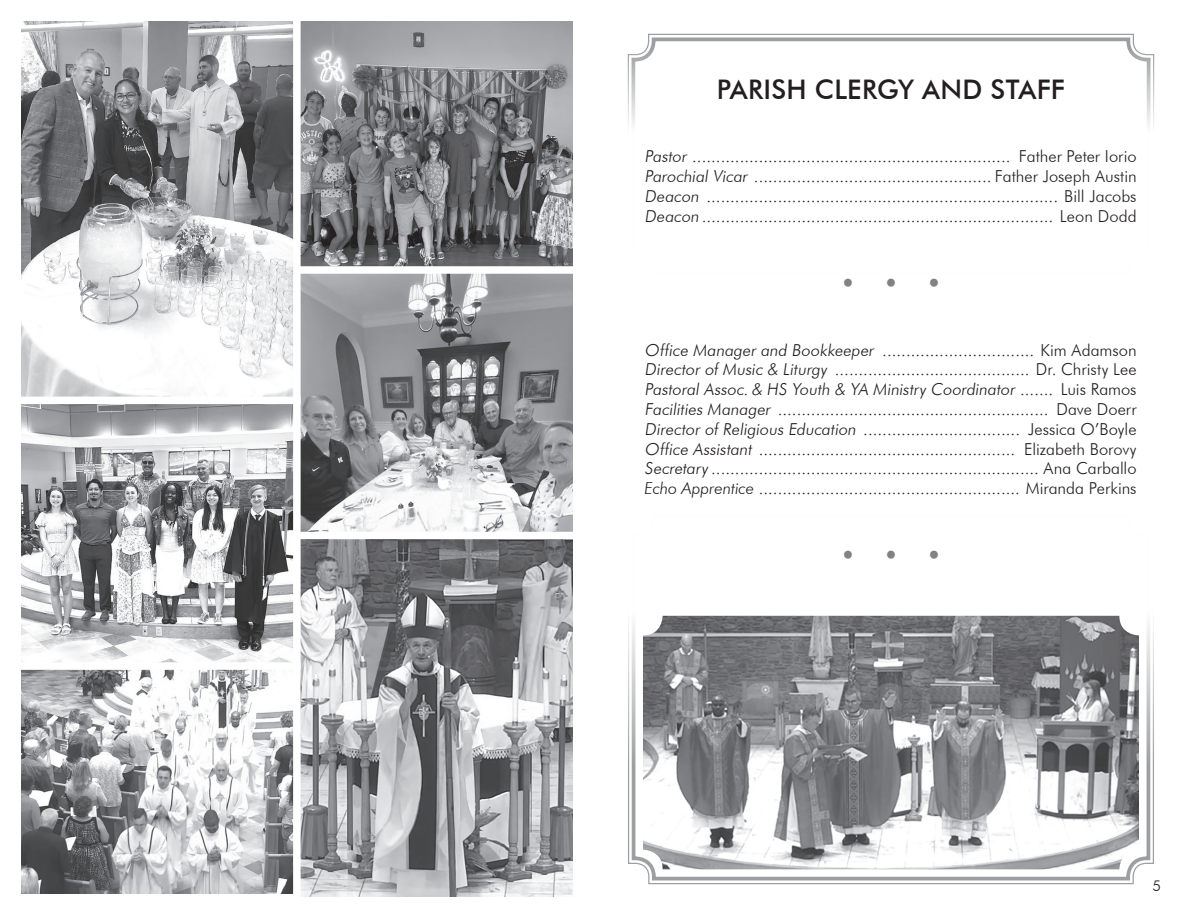
<style>
.page{position:relative;width:1188px;height:918px;background:#fff}
.page>*{position:absolute;margin:0;border:0;box-sizing:border-box;transform-origin:0 0}
.t1{font:500 27px "Futura BT";letter-spacing:.01em;color:#231f20}
.t2{font:500 27px "Futura BT";color:#808285}
.t3{font:300 16.5px "Futura BT";color:#231f20}
.t4{font:300 15px "Futura BT";color:#231f20}
.s1{font-style:italic}
</style>
<div class="page">
<svg style="left:627px;top:33px;width:528px;height:92px"></svg>
<svg style="left:630px;top:36px;width:522px;height:89px"></svg>
<svg style="left:630px;top:615px;width:522px;height:267px"></svg>
<img style="left:301px;top:22px;width:271px;height:244px">
<img style="left:22px;top:22px;width:271px;height:640px">
<img style="left:301px;top:274px;width:271px;height:622px">
<img style="left:22px;top:670px;width:271px;height:224px">
<img style="left:643px;top:616px;width:496px;height:253px">
<div style="left:297px;top:532px;width:297px;height:7px;background:#fff"></div>
<div style="left:0;top:397px;width:301px;height:7px;background:#fff"></div>
<p class="t1" style="left:717px;top:73px;width:350px">PARISH CLERGY AND STAFF</p>
<p class="t3" style="left:645px;top:146px;width:493px">Pastor ................................................................... Father Peter Iorio</p>
<p class="t3" style="left:645px;top:166px;width:493px">Parochial Vicar .................................................. Father Joseph Austin</p>
<p class="t3" style="left:645px;top:186px;width:494px">Deacon .......................................................................... Bill Jacobs</p>
<p class="t3" style="left:645px;top:206px;width:493px">Deacon .......................................................................... Leon Dodd</p>
<p class="t2" style="left:840px;top:267px;width:103px">• • •</p>
<p class="t3" style="left:645px;top:340px;width:493px">Office Manager and Bookkeeper ................................ Kim Adamson</p>
<p class="t3" style="left:645px;top:360px;width:493px">Director of Music &amp; Liturgy ......................................... Dr. Christy Lee</p>
<p class="t3" style="left:645px;top:379px;width:494px">Pastoral Assoc.&amp; HS Youth &amp; YA Ministry Coordinator . . . . . . . L ui s Ra m os</p>
<p class="t3" style="left:645px;top:399px;width:493px">Facilities Manager ......................................................... Dave Doerr</p>
<p class="t3" style="left:645px;top:419px;width:493px">Director of Religious Education ................................. Jessica O’Boyle</p>
<p class="t3" style="left:645px;top:439px;width:494px">Office Assistant ...................................................... Elizabeth Borovy</p>
<p class="t3" style="left:645px;top:459px;width:493px">Secretary..................................................................... Ana Carballo</p>
<p class="t3" style="left:645px;top:478px;width:494px"><span class="s1">Echo Apprentice</span> ....................................................... Miranda Perkins</p>
<p class="t2" style="left:840px;top:539px;width:103px">• • •</p>
<p class="t4" style="left:1152px;top:877px;width:10px">5</p>
</div>
